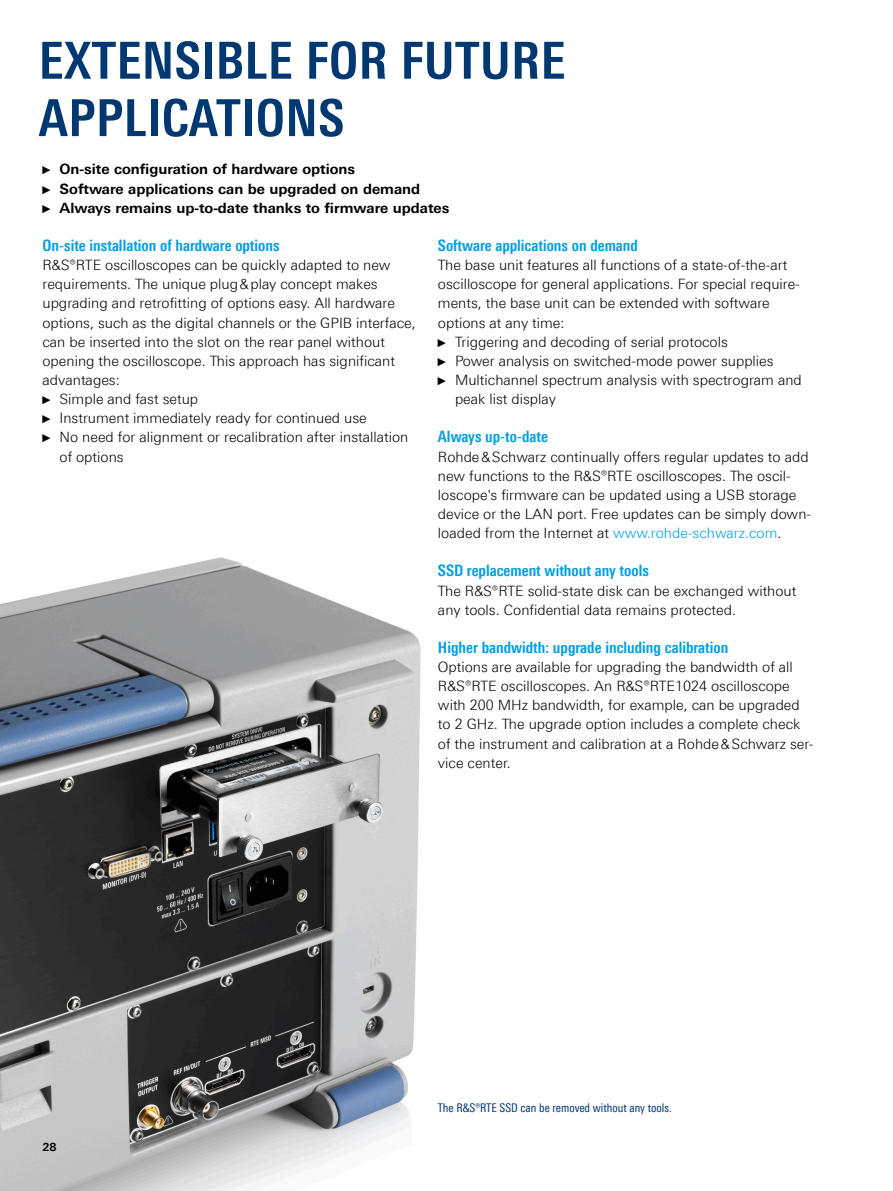
<style>
.page{position:relative;width:893px;height:1191px;background:#fff}
.page>*{position:absolute;margin:0;border:0;box-sizing:border-box;transform-origin:0 0}
.Seiten_Headline_34Pt{font:700 51px/57.4px "Linotype Univers 620 Cn";letter-spacing:.01em;color:#003872}
.Absatzfett_cyan{font:700 15.75px "Linotype Univers 620 Cn";color:#009ee3}
.Haupttext_ohne_Absta{font:300 14.25px/19.2px "Linotype Univers 330";color:#000}
.t1{font:700 14.25px "Linotype Univers 630";color:#000}
.Bildunterschrift{font:12px "Linotype Univers 420 Cn";color:#003872}
.t2{font:700 11.25px "Linotype Univers 630";color:#000}
.s1{font-family:"Arial Narrow";font-weight:400;font-size:11.4px}
.s2{color:#009ee3}
</style>
<div class="page">
<img style="left:0;top:557px;width:421px;height:634px">
<p class="Seiten_Headline_34Pt" style="left:39px;top:31px;width:528px">EXTENSIBLE FOR FUTURE<br>APPLICATIONS</p>
<p class="t1" style="left:43px;top:161px;width:314px"><span class="s1">►</span> On-site configuration of hardware options</p>
<p class="t1" style="left:43px;top:180px;width:379px"><span class="s1">►</span> Software applications can be upgraded on demand</p>
<p class="t1" style="left:43px;top:199px;width:408px"><span class="s1">►</span> Always remains up-to-date thanks to firmware updates</p>
<p class="Absatzfett_cyan" style="left:43px;top:236px;width:239px">On-site installation of hardware options</p>
<p class="Haupttext_ohne_Absta" style="left:43px;top:255px;width:375px">R&amp;S®RTE oscilloscopes can be quickly adapted to new requirements. The unique plug&amp;play concept makes upgrading and retrofitting of options easy. All hardware options, such as the digital channels or the GPIB interface, can be inserted into the slot on the rear panel without opening the oscilloscope. This approach has significant advantages:</p>
<p class="Haupttext_ohne_Absta" style="left:43px;top:389px;width:157px"><span class="s1">►</span> Simple and fast setup</p>
<p class="Haupttext_ohne_Absta" style="left:43px;top:408px;width:326px"><span class="s1">►</span> Instrument immediately ready for continued use</p>
<p class="Haupttext_ohne_Absta" style="left:60px;top:427px;width:350px;text-indent:-17px"><span class="s1">►</span> No need for alignment or recalibration after installation of options</p>
<p class="Absatzfett_cyan" style="left:438px;top:236px;width:202px">Software applications on demand</p>
<p class="Haupttext_ohne_Absta" style="left:438px;top:255px;width:363px">The base unit features all functions of a state-of-the-art oscilloscope for general applications. For special require&shy;ments, the base unit can be extended with software options at any time:</p>
<p class="Haupttext_ohne_Absta" style="left:438px;top:332px;width:291px"><span class="s1">►</span> Triggering and decoding of serial protocols</p>
<p class="Haupttext_ohne_Absta" style="left:438px;top:351px;width:337px"><span class="s1">►</span> Power analysis on switched-mode power supplies</p>
<p class="Haupttext_ohne_Absta" style="left:455px;top:370px;width:348px;text-indent:-17px"><span class="s1">►</span> Multichannel spectrum analysis with spectrogram and peak list display</p>
<p class="Absatzfett_cyan" style="left:438px;top:427px;width:112px">Always up-to-date</p>
<p class="Haupttext_ohne_Absta" style="left:438px;top:447px;width:375px">Rohde&amp;Schwarz continually offers regular updates to add new functions to the R&amp;S®RTE oscilloscopes. The oscil&shy;loscope's firmware can be updated using a USB storage device or the LAN port. Free updates can be simply down&shy;loaded from the Internet at <span class="s2">www.rohde-schwarz.com</span>.</p>
<p class="Absatzfett_cyan" style="left:438px;top:561px;width:212px">SSD replacement without any tools</p>
<p class="Haupttext_ohne_Absta" style="left:438px;top:580px;width:360px">The R&amp;S®RTE solid-state disk can be exchanged without any tools. Confidential data remains protected.</p>
<p class="Absatzfett_cyan" style="left:438px;top:638px;width:292px">Higher bandwidth: upgrade including calibration</p>
<p class="Haupttext_ohne_Absta" style="left:438px;top:657px;width:377px">Options are available for upgrading the bandwidth of all R&amp;S®RTE oscilloscopes. An R&amp;S®RTE1024 oscilloscope with 200 MHz bandwidth, for example, can be upgraded to 2 GHz. The upgrade option includes a complete check of the instrument and calibration at a Rohde&amp;Schwarz ser&shy;vice center.</p>
<p class="t2" style="left:43px;top:1139px;width:16px">28</p>
<p class="Bildunterschrift" style="left:438px;top:1101px;width:235px">The R&amp;S®RTE SSD can be removed without any tools.</p>
</div>
